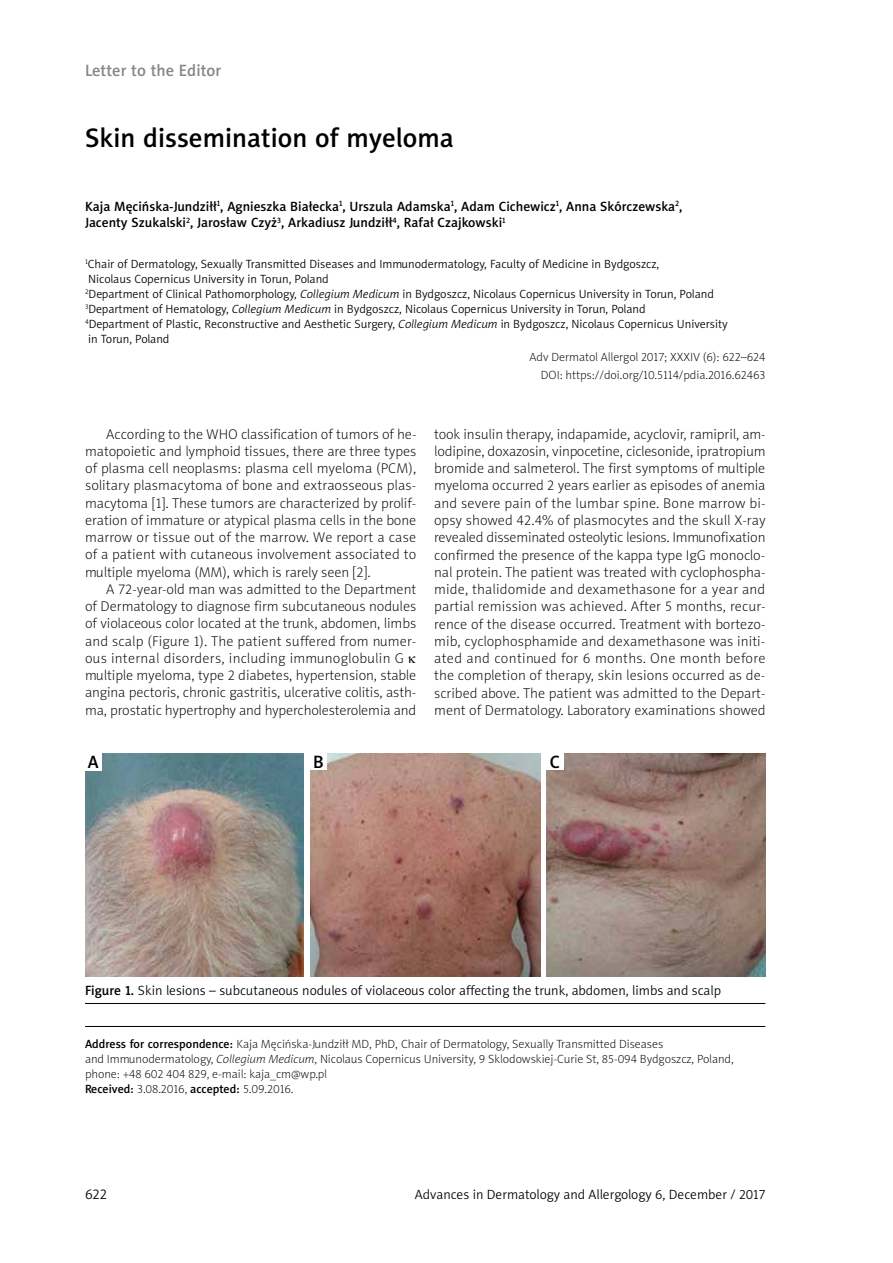
<style>
.page{position:relative;width:893px;height:1263px;background:#fff}
.page>*{position:absolute;margin:0;border:0;box-sizing:border-box;transform-origin:0 0}
.t1{font:27px "Naomi Sans EFNTT Medium";color:#000}
.t2{font:18px "Naomi Sans EFNTT Medium";color:#000}
.t3{font:16.5px "Naomi Sans EFN Medium";color:#878787}
.t4{font:14.25px/17.2px "Naomi Sans EFNTT Thin";color:#000;text-align:justify}
.t5{font:14.25px "Naomi Sans EFNPS Light";color:#000}
.t6{font:13.5px/16.5px "Naomi Sans EFNTT Medium";color:#000}
.t7{font:13.5px "Naomi Sans EFNTT Light";color:#000}
.t8{font:13.5px "Naomi Sans EFNPS Light";color:#000}
.t9{font:12px/15px "Naomi Sans EFNTT Light";color:#000}
.t10{font:12px/15px "Naomi Sans EFNTT Thin";color:#000}
.s1{font-style:italic}
.s2{font-family:"Naomi Sans EFNTT Medium"}
</style>
<div class="page">
<hr style="left:85px;top:1026px;width:680px;height:1px;background:#000">
<img style="left:85px;top:753px;width:219px;height:223px">
<img style="left:310px;top:753px;width:230px;height:223px">
<img style="left:547px;top:753px;width:218px;height:223px">
<hr style="left:85px;top:1003px;width:680px;height:1px;background:#000">
<div style="left:85px;top:753px;width:17px;height:17px;background:#fff"></div>
<div style="left:310px;top:753px;width:17px;height:17px;background:#fff"></div>
<div style="left:546px;top:753px;width:17px;height:17px;background:#fff"></div>
<p class="t3" style="left:85px;top:60px;width:138px">Letter to the Editor</p>
<h1 class="t1" style="left:85px;top:122px;width:370px">Skin dissemination of myeloma</h1>
<p class="t6" style="left:85px;top:198px;width:599px">Kaja Męcińska-Jundziłł<sup>1</sup>, Agnieszka Białecka<sup>1</sup>, Urszula Adamska<sup>1</sup>, Adam Cichewicz<sup>1</sup>, Anna Skórczewska<sup>2</sup>,<br>Jacenty Szukalski<sup>2</sup>, Jarosław Czyż<sup>3</sup>, Arkadiusz Jundziłł<sup>4</sup>, Rafał Czajkowski<sup>1</sup></p>
<p class="t9" style="left:85px;top:256px;width:644px"><sup>1</sup>Chair of Dermatology, Sexually Transmitted Diseases and Immunodermatology, Faculty of Medicine in Bydgoszcz,<br>Nicolaus Copernicus University in Torun, Poland<br><sup>2</sup>Department of Clinical Pathomorphology, <span class="s1">Collegium Medicum</span> in Bydgoszcz, Nicolaus Copernicus University in Torun, Poland <sup>3</sup>Department of Hematology, <span class="s1">Collegium Medicum</span> in Bydgoszcz, Nicolaus Copernicus University in Torun, Poland<br><sup>4</sup>Department of Plastic, Reconstructive and Aesthetic Surgery, <span class="s1">Collegium Medicum</span> in Bydgoszcz, Nicolaus Copernicus University in Torun, Poland</p>
<p class="t10" style="left:530px;top:348px;width:237px;line-height:18px;text-align:right">Adv Dermatol Allergol 2017; XXXIV (6): 622–624<br>DOI: https://doi.org/10.5114/pdia.2016.62463</p>
<p class="t4" style="left:85px;top:425px;width:333px;text-indent:21px">According to the WHO classification of tumors of he&shy;matopoietic and lymphoid tissues, there are three types of plasma cell neoplasms: plasma cell myeloma (PCM), solitary plasmacytoma of bone and extraosseous plas&shy;macytoma [1]. These tumors are characterized by prolif&shy;eration of immature or atypical plasma cells in the bone marrow or tissue out of the marrow. We report a case of a patient with cutaneous involvement associated to multiple myeloma (MM), which is rarely seen [2].</p>
<p class="t4" style="left:85px;top:581px;width:333px;text-align:left;text-indent:21px">A 72-year-old man was admitted to the Department of Dermatology to diagnose firm subcutaneous nodules of violaceous color located at the trunk, abdomen, limbs and scalp (Figure 1). The patient suffered from numer&shy;ous internal disorders, including immunoglobulin G multiple myeloma, type 2 diabetes, hypertension, stable angina pectoris, chronic gastritis, ulcerative colitis, asth&shy;ma, prostatic hypertrophy and hypercholesterolemia and</p>
<p class="t4" style="left:434px;top:425px;width:333px">took insulin therapy, indapamide, acyclovir, ramipril, am&shy;lodipine, doxazosin, vinpocetine, ciclesonide, ipratropium bromide and salmeterol. The first symptoms of multiple myeloma occurred 2 years earlier as episodes of anemia and severe pain of the lumbar spine. Bone marrow bi&shy;opsy showed 42.4% of plasmocytes and the skull X-ray revealed disseminated osteolytic lesions. Immunofixation confirmed the presence of the kappa type IgG monoclo&shy;nal protein. The patient was treated with cyclophospha&shy;mide, thalidomide and dexamethasone for a year and partial remission was achieved. After 5 months, recur&shy;rence of the disease occurred. Treatment with bortezo&shy;mib, cyclophosphamide and dexamethasone was initi&shy;ated and continued for 6 months. One month before the completion of therapy, skin lesions occurred as de&shy;scribed above. The patient was admitted to the Depart&shy;ment of Dermatology. Laboratory examinations showed</p>
<p class="t2" style="left:88px;top:751px;width:12px">A</p>
<p class="t2" style="left:313px;top:751px;width:12px">B</p>
<p class="t2" style="left:550px;top:751px;width:12px">C</p>
<p class="t7" style="left:85px;top:982px;width:637px"><span class="s2">Figure 1.</span> Skin lesions – subcutaneous nodules of violaceous color affecting the trunk, abdomen, limbs and scalp</p>
<p class="t10" style="left:85px;top:1036px;width:650px"><span class="s2">Address for correspondence:</span> Kaja Męcińska-Jundziłł MD, PhD, Chair of Dermatology, Sexually Transmitted Diseases<br>and Immunodermatology, <span class="s1">Collegium Medicum</span>, Nicolaus Copernicus University, 9 Sklodowskiej-Curie St, 85-094 Bydgoszcz, Poland, phone: +48 602 404 829, e-mail: kaja_cm@wp.pl<br><span class="s2">Received:</span> 3.08.2016, <span class="s2">accepted:</span> 5.09.2016.</p>
<p class="t5" style="left:85px;top:1186px;width:24px">622</p>
<p class="t8" style="left:415px;top:1187px;width:352px">Advances in Dermatology and Allergology 6, December / 2017</p>
</div>
